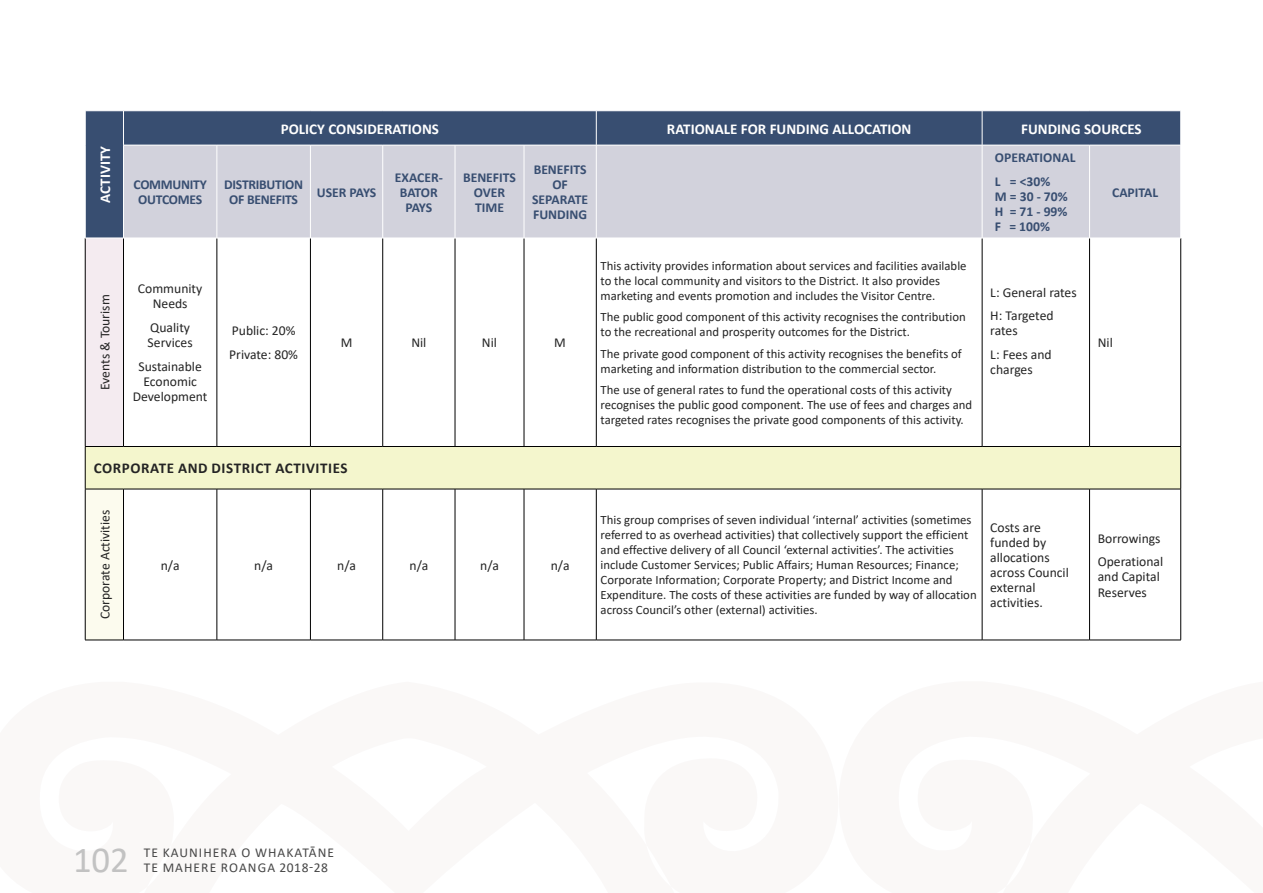
<style>
.page{position:relative;width:1263px;height:893px;background:#fff}
.page>*{position:absolute;margin:0;border:0;box-sizing:border-box;transform-origin:0 0}
.t1{font:36.75px "Calibri";color:#c2c2c2}
.t2{font:700 15px "Calibri";color:#fff}
.t3{font:700 15px "Calibri";letter-spacing:.04em;color:#242424}
.t4{font:13.65px/15.1px "Calibri";color:#242424}
.t5{font:700 13.65px/15.1px "Calibri";color:#384e71;text-align:center}
.t6{font:700 13.65px/15.1px "Calibri";letter-spacing:-.02em;color:#384e71;text-align:center}
.t7{font:13.5px "Calibri";letter-spacing:.08em;color:#464646}
.t8{font:12.75px/15px "Calibri";color:#242424}
</style>
<div class="page">
<div style="left:86px;top:111px;width:1094px;height:127px;background:#384e71"></div>
<div style="left:124px;top:146px;width:1056px;height:92px;background:#d2d2dc"></div>
<div style="left:85px;top:238px;width:38px;height:208px;background:#f4ebf0"></div>
<div style="left:85px;top:446px;width:1096px;height:43px;background:#f4f6cd"></div>
<div style="left:85px;top:489px;width:38px;height:151px;background:#fcfbee"></div>
<hr style="left:85px;top:238px;width:1px;height:208px;background:#000">
<hr style="left:123px;top:238px;width:1px;height:208px;background:#000">
<hr style="left:217px;top:238px;width:1px;height:208px;background:#000">
<hr style="left:310px;top:238px;width:1px;height:208px;background:#000">
<hr style="left:382px;top:238px;width:1px;height:208px;background:#000">
<hr style="left:455px;top:238px;width:1px;height:208px;background:#000">
<hr style="left:524px;top:238px;width:1px;height:208px;background:#000">
<hr style="left:596px;top:238px;width:1px;height:208px;background:#000">
<hr style="left:982px;top:238px;width:1px;height:208px;background:#000">
<hr style="left:1089px;top:238px;width:1px;height:208px;background:#000">
<hr style="left:1180px;top:238px;width:1px;height:208px;background:#000">
<hr style="left:85px;top:446px;width:38px;height:1px;background:#000">
<hr style="left:85px;top:447px;width:1px;height:42px;background:#000">
<hr style="left:123px;top:446px;width:94px;height:1px;background:#000">
<hr style="left:217px;top:446px;width:93px;height:1px;background:#000">
<hr style="left:310px;top:446px;width:73px;height:1px;background:#000">
<hr style="left:383px;top:446px;width:72px;height:1px;background:#000">
<hr style="left:455px;top:446px;width:69px;height:1px;background:#000">
<hr style="left:524px;top:446px;width:72px;height:1px;background:#000">
<hr style="left:596px;top:446px;width:386px;height:1px;background:#000">
<hr style="left:982px;top:446px;width:107px;height:1px;background:#000">
<hr style="left:1089px;top:446px;width:92px;height:1px;background:#000">
<hr style="left:1180px;top:447px;width:1px;height:42px;background:#000">
<hr style="left:85px;top:238px;width:38px;height:1px;background:#fff">
<hr style="left:123px;top:111px;width:1px;height:34px;background:#fff">
<hr style="left:596px;top:111px;width:1px;height:34px;background:#fff">
<hr style="left:982px;top:111px;width:1px;height:34px;background:#fff">
<hr style="left:123px;top:145px;width:94px;height:1px;background:#fff">
<hr style="left:123px;top:145px;width:1px;height:93px;background:#fff">
<hr style="left:217px;top:145px;width:93px;height:1px;background:#fff">
<hr style="left:217px;top:145px;width:1px;height:93px;background:#fff">
<hr style="left:310px;top:145px;width:73px;height:1px;background:#fff">
<hr style="left:310px;top:145px;width:1px;height:93px;background:#fff">
<hr style="left:383px;top:145px;width:72px;height:1px;background:#fff">
<hr style="left:382px;top:145px;width:1px;height:93px;background:#fff">
<hr style="left:455px;top:145px;width:69px;height:1px;background:#fff">
<hr style="left:455px;top:145px;width:1px;height:93px;background:#fff">
<hr style="left:524px;top:145px;width:72px;height:1px;background:#fff">
<hr style="left:524px;top:145px;width:1px;height:93px;background:#fff">
<hr style="left:596px;top:145px;width:386px;height:1px;background:#fff">
<hr style="left:596px;top:145px;width:1px;height:93px;background:#fff">
<hr style="left:982px;top:145px;width:107px;height:1px;background:#fff">
<hr style="left:982px;top:145px;width:1px;height:93px;background:#fff">
<hr style="left:1089px;top:145px;width:92px;height:1px;background:#fff">
<hr style="left:1089px;top:145px;width:1px;height:93px;background:#fff">
<hr style="left:123px;top:238px;width:94px;height:1px;background:#fff">
<hr style="left:217px;top:238px;width:93px;height:1px;background:#fff">
<hr style="left:310px;top:238px;width:73px;height:1px;background:#fff">
<hr style="left:455px;top:238px;width:69px;height:1px;background:#fff">
<hr style="left:524px;top:238px;width:72px;height:1px;background:#fff">
<hr style="left:596px;top:238px;width:386px;height:1px;background:#fff">
<hr style="left:982px;top:238px;width:107px;height:1px;background:#fff">
<hr style="left:1089px;top:238px;width:92px;height:1px;background:#fff">
<hr style="left:85px;top:489px;width:38px;height:1px;background:#000">
<hr style="left:85px;top:489px;width:1px;height:151px;background:#000">
<hr style="left:123px;top:489px;width:94px;height:1px;background:#000">
<hr style="left:123px;top:489px;width:1px;height:151px;background:#000">
<hr style="left:217px;top:489px;width:93px;height:1px;background:#000">
<hr style="left:217px;top:489px;width:1px;height:151px;background:#000">
<hr style="left:310px;top:489px;width:73px;height:1px;background:#000">
<hr style="left:310px;top:489px;width:1px;height:151px;background:#000">
<hr style="left:383px;top:489px;width:72px;height:1px;background:#000">
<hr style="left:382px;top:489px;width:1px;height:151px;background:#000">
<hr style="left:455px;top:489px;width:69px;height:1px;background:#000">
<hr style="left:455px;top:489px;width:1px;height:151px;background:#000">
<hr style="left:524px;top:489px;width:72px;height:1px;background:#000">
<hr style="left:524px;top:489px;width:1px;height:151px;background:#000">
<hr style="left:596px;top:489px;width:386px;height:1px;background:#000">
<hr style="left:596px;top:489px;width:1px;height:151px;background:#000">
<hr style="left:982px;top:489px;width:107px;height:1px;background:#000">
<hr style="left:982px;top:489px;width:1px;height:151px;background:#000">
<hr style="left:1089px;top:489px;width:92px;height:1px;background:#000">
<hr style="left:1089px;top:489px;width:1px;height:151px;background:#000">
<hr style="left:1180px;top:489px;width:1px;height:151px;background:#000">
<hr style="left:85px;top:640px;width:38px;height:1px;background:#000">
<hr style="left:123px;top:640px;width:94px;height:1px;background:#000">
<hr style="left:217px;top:640px;width:93px;height:1px;background:#000">
<hr style="left:310px;top:640px;width:73px;height:1px;background:#000">
<hr style="left:383px;top:640px;width:72px;height:1px;background:#000">
<hr style="left:455px;top:640px;width:69px;height:1px;background:#000">
<hr style="left:524px;top:640px;width:72px;height:1px;background:#000">
<hr style="left:596px;top:640px;width:386px;height:1px;background:#000">
<hr style="left:982px;top:640px;width:107px;height:1px;background:#000">
<hr style="left:1089px;top:640px;width:92px;height:1px;background:#000">
<p class="t2" style="left:94px;top:203px;width:58px;rotate:-90deg">ACTIVITY</p>
<p class="t2" style="left:281px;top:118px;width:160px">POLICY CONSIDERATIONS</p>
<p class="t2" style="left:667px;top:118px;width:246px">RATIONALE FOR FUNDING ALLOCATION</p>
<p class="t2" style="left:1021px;top:118px;width:122px">FUNDING SOURCES</p>
<p class="t6" style="left:134px;top:177px;width:75px">COMMUNITY<br>OUTCOMES</p>
<p class="t6" style="left:224px;top:177px;width:80px">DISTRIBUTION<br>OF BENEFITS</p>
<p class="t5" style="left:317px;top:184px;width:61px">USER PAYS</p>
<p class="t5" style="left:395px;top:169px;width:49px">EXACER-<br>BATOR<br>PAYS</p>
<p class="t5" style="left:463px;top:169px;width:54px">BENEFITS<br>OVER<br>TIME</p>
<p class="t5" style="left:532px;top:162px;width:57px">BENEFITS<br>OF<br>SEPARATE<br>FUNDING</p>
<p class="t5" style="left:995px;top:145px;width:82px;line-height:23.7px;text-align:left">OPERATIONAL<br>L = &lt;30%</p>
<p class="t5" style="left:995px;top:189px;width:74px;text-align:justify">M = 30 - 70% H = 71 - 99% F = 100%</p>
<p class="t5" style="left:1112px;top:184px;width:48px">CAPITAL</p>
<p class="t4" style="left:97px;top:390px;width:97px;rotate:-90deg">Events &amp; Tourism</p>
<p class="t4" style="left:138px;top:281px;width:66px;text-align:center">Community<br>Needs</p>
<p class="t4" style="left:148px;top:320px;width:47px">Quality<br>Services</p>
<p class="t4" style="left:133px;top:359px;width:76px;text-align:center">Sustainable<br>Economic<br>Development</p>
<p class="t4" style="left:229px;top:319px;width:70px;line-height:23.7px">Public: 20%<br>Private: 80%</p>
<p class="t4" style="left:341px;top:335px;width:13px">M</p>
<p class="t4" style="left:411px;top:335px;width:17px">Nil</p>
<p class="t4" style="left:482px;top:335px;width:17px">Nil</p>
<p class="t4" style="left:554px;top:335px;width:13px">M</p>
<p class="t3" style="left:94px;top:458px;width:255px">CORPORATE AND DISTRICT ACTIVITIES</p>
<p class="t4" style="left:97px;top:619px;width:111px;rotate:-90deg">Corporate Activities</p>
<p class="t4" style="left:161px;top:557px;width:20px">n/a</p>
<p class="t4" style="left:254px;top:557px;width:20px">n/a</p>
<p class="t4" style="left:337px;top:557px;width:20px">n/a</p>
<p class="t4" style="left:409px;top:557px;width:20px">n/a</p>
<p class="t4" style="left:480px;top:557px;width:20px">n/a</p>
<p class="t4" style="left:551px;top:557px;width:20px">n/a</p>
<p class="t8" style="left:600px;top:258px;width:367px">This activity provides information about services and facilities available to the local community and visitors to the District. It also provides marketing and events promotion and includes the Visitor Centre.</p>
<p class="t8" style="left:600px;top:309px;width:367px">The public good component of this activity recognises the contribution to the recreational and prosperity outcomes for the District.</p>
<p class="t8" style="left:600px;top:346px;width:363px">The private good component of this activity recognises the benefits of marketing and information distribution to the commercial sector.</p>
<p class="t8" style="left:600px;top:382px;width:373px">The use of general rates to fund the operational costs of this activity recognises the public good component. The use of fees and charges and targeted rates recognises the private good components of this activity.</p>
<p class="t4" style="left:990px;top:280px;width:88px;line-height:23.7px">L: General rates<br>H: Targeted</p>
<p class="t4" style="left:990px;top:319px;width:63px;line-height:23.7px">rates<br>L: Fees and</p>
<p class="t4" style="left:990px;top:362px;width:44px">charges</p>
<p class="t4" style="left:1098px;top:335px;width:17px">Nil</p>
<p class="t8" style="left:600px;top:512px;width:378px">This group comprises of seven individual ‘internal’ activities (sometimes referred to as overhead activities) that collectively support the efficient and effective delivery of all Council ‘external activities’. The activities include Customer Services; Public Affairs; Human Resources; Finance; Corporate Information; Corporate Property; and District Income and Expenditure. The costs of these activities are funded by way of allocation across Council’s other (external) activities.</p>
<p class="t4" style="left:990px;top:519px;width:80px">Costs are funded by allocations across Council external activities.</p>
<p class="t4" style="left:1098px;top:526px;width:67px;line-height:23.7px">Borrowings<br>Operational</p>
<p class="t4" style="left:1098px;top:569px;width:64px">and Capital<br>Reserves</p>
<h1 class="t1" style="left:73px;top:834px;width:57px">102</h1>
<p class="t7" style="left:144px;top:843px;width:192px">TE KAUNIHERA O WHAKATĀNE</p>
<p class="t7" style="left:144px;top:858px;width:186px">TE MAHERE ROANGA 2018-28</p>
</div>
